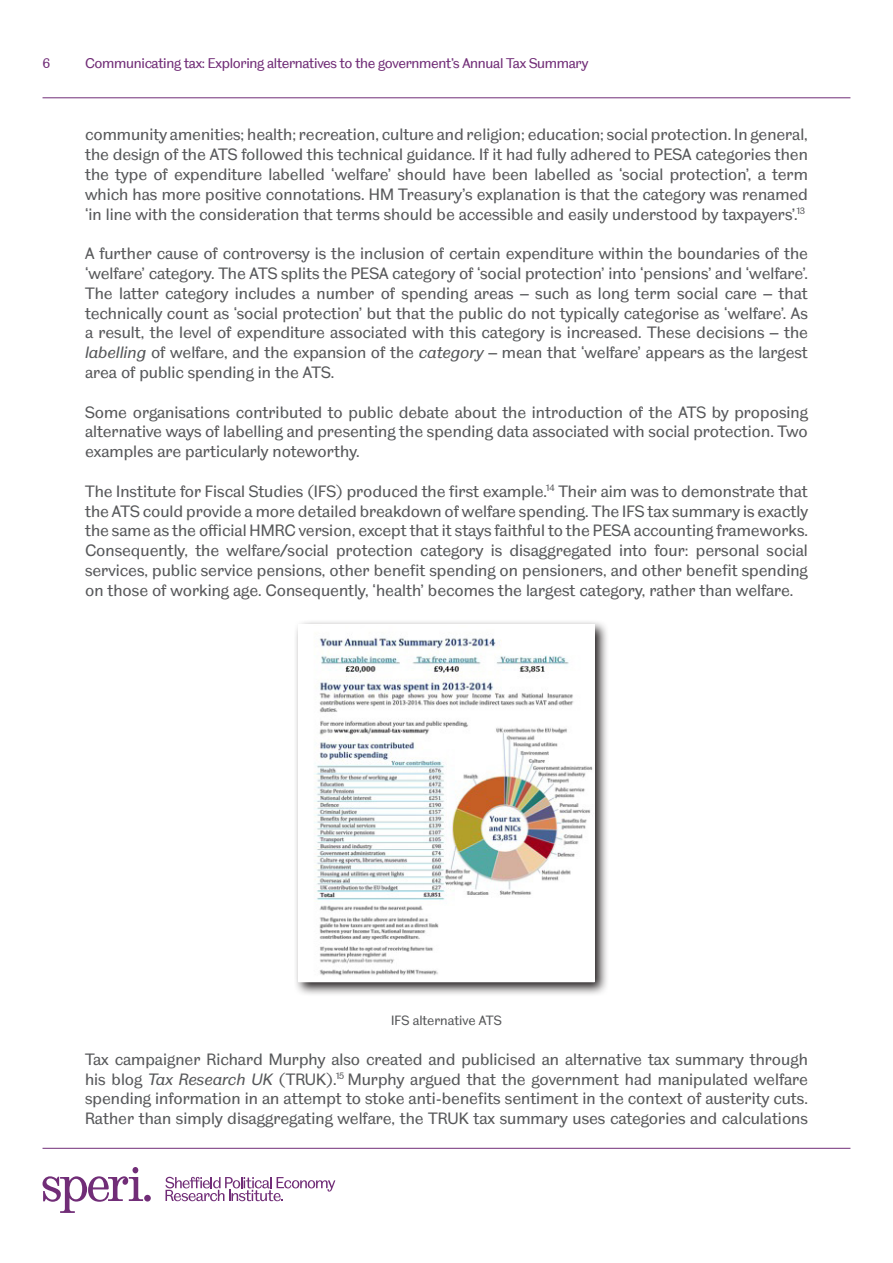
<style>
.page{position:relative;width:893px;height:1263px;background:#fff}
.page>*{position:absolute;margin:0;border:0;box-sizing:border-box;transform-origin:0 0}
.t1{font:16.5px/19.8px "TUOS Blake";color:#57585a;text-align:justify}
.t2{font:14.25px "TUOS Blake";letter-spacing:-.02em;color:#712d77}
.t3{font:13.5px "TUOS Blake";color:#57585a}
.s1{font-style:italic}
</style>
<div class="page">
<hr style="left:43px;top:1148px;width:807px;height:1px;background:#712d77">
<svg style="left:165px;top:1177px;width:170px;height:24px"></svg>
<svg style="left:43px;top:1167px;width:100px;height:46px"></svg>
<div style="left:144px;top:1195px;width:7px;height:6px;background:#712d77;border-radius:50%"></div>
<hr style="left:43px;top:97px;width:807px;height:1px;background:#712d77">
<svg style="left:296px;top:622px;width:311px;height:372px"></svg>
<img style="left:300px;top:626px;width:292px;height:354px">
<p class="t2" style="left:43px;top:54px;width:9px">6</p>
<p class="t2" style="left:85px;top:54px;width:505px">Communicating tax: Exploring alternatives to the government’s Annual Tax Summary</p>
<p class="t1" style="left:85px;top:124px;width:724px">community amenities; health; recreation, culture and religion; education; social protection. In general, the design of the ATS followed this technical guidance. If it had fully adhered to PESA categories then the type of expenditure labelled ‘welfare’ should have been labelled as ‘social protection’, a term which has more positive connotations. HM Treasury’s explanation is that the category was renamed ‘in line with the consideration that terms should be accessible and easily understood by taxpayers’.<sup>13</sup></p>
<p class="t1" style="left:85px;top:243px;width:724px">A further cause of controversy is the inclusion of certain expenditure within the boundaries of the ‘welfare’ category. The ATS splits the PESA category of ‘social protection’ into ‘pensions’ and ‘welfare’.<br>The latter category includes a number of spending areas – such as long term social care – that technically count as ‘social protection’ but that the public do not typically categorise as ‘welfare’. As a result, the level of expenditure associated with this category is increased. These decisions – the <span class="s1">labelling</span> of welfare, and the expansion of the <span class="s1">category</span> – mean that ‘welfare’ appears as the largest area of public spending in the ATS.</p>
<p class="t1" style="left:85px;top:402px;width:724px">Some organisations contributed to public debate about the introduction of the ATS by proposing alternative ways of labelling and presenting the spending data associated with social protection. Two examples are particularly noteworthy.</p>
<p class="t1" style="left:85px;top:481px;width:724px">The Institute for Fiscal Studies (IFS) produced the first example.<sup>14</sup> Their aim was to demonstrate that the ATS could provide a more detailed breakdown of welfare spending. The IFS tax summary is exactly the same as the official HMRC version, except that it stays faithful to the PESA accounting frameworks.<br>Consequently, the welfare/social protection category is disaggregated into four: personal social services, public service pensions, other benefit spending on pensioners, and other benefit spending on those of working age. Consequently, ‘health’ becomes the largest category, rather than welfare.</p>
<p class="t3" style="left:391px;top:1012px;width:112px">IFS alternative ATS</p>
<p class="t1" style="left:85px;top:1049px;width:724px">Tax campaigner Richard Murphy also created and publicised an alternative tax summary through his blog <span class="s1">Tax Research UK</span> (TRUK).<sup>15</sup> Murphy argued that the government had manipulated welfare spending information in an attempt to stoke anti-benefits sentiment in the context of austerity cuts.<br>Rather than simply disaggregating welfare, the TRUK tax summary uses categories and calculations</p>
</div>
